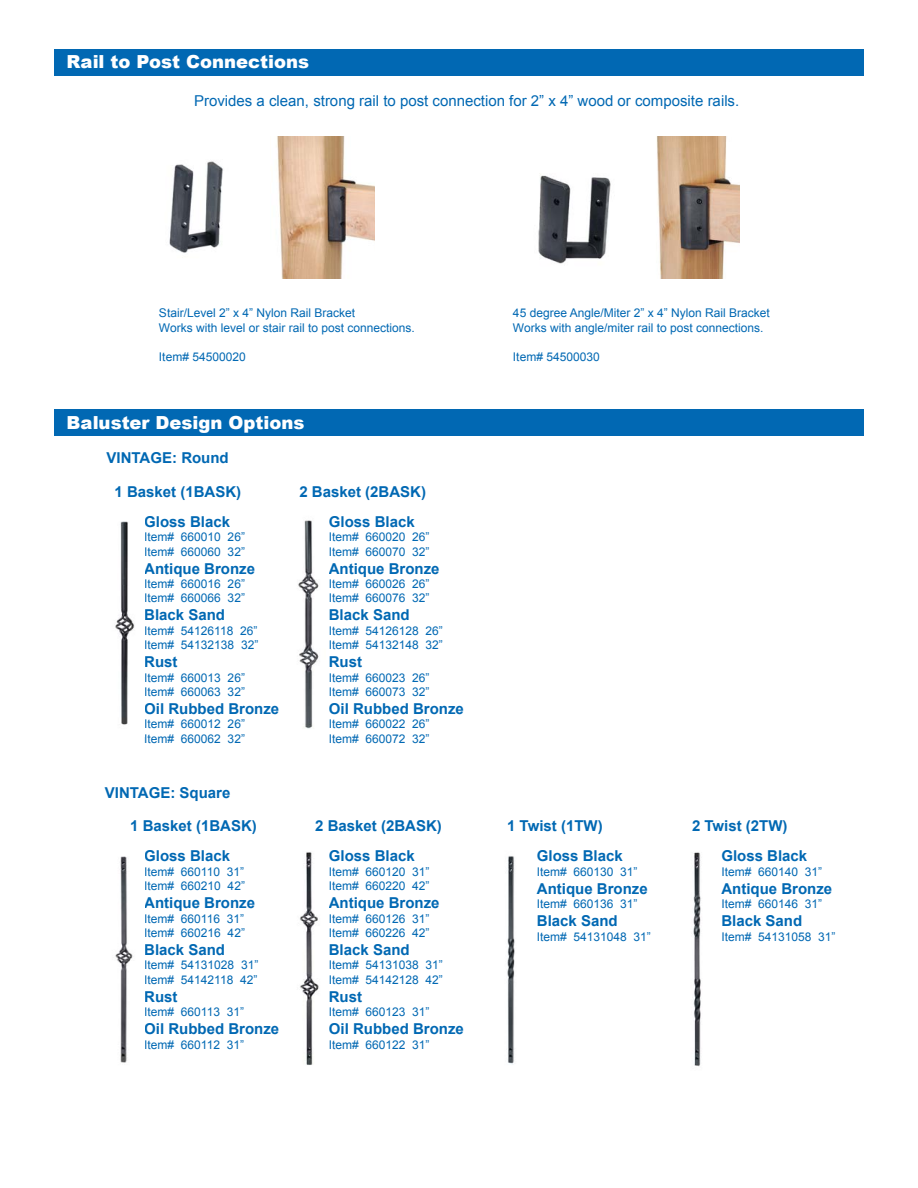
<style>
.page{position:relative;width:918px;height:1188px;background:#fff}
.page>*{position:absolute;margin:0;border:0;box-sizing:border-box;transform-origin:0 0}
.t1{font:900 18px "Arial";color:#fff}
.t2{font:700 15px "Arial";color:#0168b3}
.t3{font:15px "Arial";color:#0168b3}
.t4{font:12px "Arial";color:#0168b3}
</style>
<div class="page">
<img style="left:693px;top:852px;width:8px;height:215px">
<div style="left:54px;top:49px;width:810px;height:27px;background:#0168b3"></div>
<div style="left:54px;top:409px;width:810px;height:27px;background:#0168b3"></div>
<img style="left:169px;top:161px;width:54px;height:92px">
<img style="left:538px;top:174px;width:73px;height:90px">
<img style="left:656px;top:136px;width:84px;height:143px">
<img style="left:277px;top:136px;width:97px;height:143px">
<img style="left:115px;top:856px;width:18px;height:207px">
<img style="left:507px;top:856px;width:8px;height:209px">
<img style="left:298px;top:520px;width:21px;height:209px">
<img style="left:300px;top:852px;width:19px;height:213px">
<img style="left:115px;top:521px;width:20px;height:204px">
<p class="t1" style="left:67px;top:49px;width:244px">Rail to Post Connections</p>
<p class="t3" style="left:194px;top:91px;width:547px">Provides a clean, strong rail to post connection for 2” x 4” wood or composite rails.</p>
<p class="t4" style="left:159px;top:305px;width:198px">Stair/Level 2” x 4” Nylon Rail Bracket</p>
<p class="t4" style="left:159px;top:320px;width:257px">Works with level or stair rail to post connections.</p>
<p class="t4" style="left:159px;top:349px;width:88px">Item# 54500020</p>
<p class="t1" style="left:67px;top:410px;width:239px">Baluster Design Options</p>
<p class="t2" style="left:107px;top:448px;width:124px">VINTAGE: Round</p>
<p class="t2" style="left:115px;top:482px;width:128px">1 Basket (1BASK)</p>
<p class="t2" style="left:144px;top:512px;width:87px">Gloss Black</p>
<p class="t4" style="left:144px;top:529px;width:102px">Item# 660010 26”</p>
<p class="t4" style="left:144px;top:544px;width:102px">Item# 660060 32”</p>
<p class="t2" style="left:144px;top:558px;width:112px">Antique Bronze</p>
<p class="t4" style="left:144px;top:576px;width:102px">Item# 660016 26”</p>
<p class="t4" style="left:144px;top:590px;width:102px">Item# 660066 32”</p>
<p class="t2" style="left:144px;top:605px;width:82px">Black Sand</p>
<p class="t4" style="left:144px;top:623px;width:115px">Item# 54126118 26”</p>
<p class="t4" style="left:144px;top:637px;width:116px">Item# 54132138 32”</p>
<p class="t2" style="left:144px;top:652px;width:35px">Rust</p>
<p class="t4" style="left:144px;top:670px;width:102px">Item# 660013 26”</p>
<p class="t4" style="left:144px;top:684px;width:102px">Item# 660063 32”</p>
<p class="t2" style="left:144px;top:699px;width:137px">Oil Rubbed Bronze</p>
<p class="t4" style="left:144px;top:716px;width:102px">Item# 660012 26”</p>
<p class="t4" style="left:144px;top:731px;width:102px">Item# 660062 32”</p>
<p class="t2" style="left:105px;top:782px;width:127px">VINTAGE: Square</p>
<p class="t2" style="left:299px;top:482px;width:128px">2 Basket (2BASK)</p>
<p class="t2" style="left:329px;top:512px;width:87px">Gloss Black</p>
<p class="t4" style="left:329px;top:529px;width:102px">Item# 660020 26”</p>
<p class="t4" style="left:329px;top:544px;width:102px">Item# 660070 32”</p>
<p class="t2" style="left:329px;top:558px;width:112px">Antique Bronze</p>
<p class="t4" style="left:329px;top:576px;width:102px">Item# 660026 26”</p>
<p class="t4" style="left:329px;top:590px;width:102px">Item# 660076 32”</p>
<p class="t2" style="left:329px;top:605px;width:82px">Black Sand</p>
<p class="t4" style="left:329px;top:623px;width:116px">Item# 54126128 26”</p>
<p class="t4" style="left:329px;top:637px;width:116px">Item# 54132148 32”</p>
<p class="t2" style="left:329px;top:652px;width:35px">Rust</p>
<p class="t4" style="left:329px;top:670px;width:102px">Item# 660023 26”</p>
<p class="t4" style="left:329px;top:684px;width:102px">Item# 660073 32”</p>
<p class="t2" style="left:329px;top:699px;width:137px">Oil Rubbed Bronze</p>
<p class="t4" style="left:329px;top:716px;width:102px">Item# 660022 26”</p>
<p class="t4" style="left:329px;top:731px;width:102px">Item# 660072 32”</p>
<p class="t4" style="left:513px;top:305px;width:258px">45 degree Angle/Miter 2” x 4” Nylon Rail Bracket</p>
<p class="t4" style="left:513px;top:320px;width:252px">Works with angle/miter rail to post connections.</p>
<p class="t4" style="left:513px;top:349px;width:88px">Item# 54500030</p>
<p class="t2" style="left:130px;top:816px;width:128px">1 Basket (1BASK)</p>
<p class="t2" style="left:507px;top:816px;width:97px">1 Twist (1TW)</p>
<p class="t2" style="left:315px;top:816px;width:128px">2 Basket (2BASK)</p>
<p class="t2" style="left:692px;top:816px;width:97px">2 Twist (2TW)</p>
<p class="t2" style="left:144px;top:846px;width:87px">Gloss Black</p>
<p class="t4" style="left:144px;top:864px;width:101px">Item# 660110 31”</p>
<p class="t4" style="left:144px;top:878px;width:102px">Item# 660210 42”</p>
<p class="t2" style="left:144px;top:893px;width:112px">Antique Bronze</p>
<p class="t4" style="left:144px;top:911px;width:101px">Item# 660116 31”</p>
<p class="t4" style="left:144px;top:925px;width:102px">Item# 660216 42”</p>
<p class="t2" style="left:144px;top:940px;width:82px">Black Sand</p>
<p class="t4" style="left:144px;top:957px;width:116px">Item# 54131028 31”</p>
<p class="t4" style="left:144px;top:972px;width:115px">Item# 54142118 42”</p>
<p class="t2" style="left:144px;top:987px;width:35px">Rust</p>
<p class="t4" style="left:144px;top:1004px;width:101px">Item# 660113 31”</p>
<p class="t2" style="left:144px;top:1019px;width:137px">Oil Rubbed Bronze</p>
<p class="t4" style="left:144px;top:1037px;width:101px">Item# 660112 31”</p>
<p class="t2" style="left:329px;top:846px;width:87px">Gloss Black</p>
<p class="t4" style="left:329px;top:864px;width:102px">Item# 660120 31”</p>
<p class="t4" style="left:329px;top:878px;width:102px">Item# 660220 42”</p>
<p class="t2" style="left:329px;top:893px;width:112px">Antique Bronze</p>
<p class="t4" style="left:329px;top:911px;width:102px">Item# 660126 31”</p>
<p class="t4" style="left:329px;top:925px;width:102px">Item# 660226 42”</p>
<p class="t2" style="left:329px;top:940px;width:82px">Black Sand</p>
<p class="t4" style="left:329px;top:957px;width:116px">Item# 54131038 31”</p>
<p class="t4" style="left:329px;top:972px;width:116px">Item# 54142128 42”</p>
<p class="t2" style="left:329px;top:987px;width:35px">Rust</p>
<p class="t4" style="left:329px;top:1004px;width:102px">Item# 660123 31”</p>
<p class="t2" style="left:329px;top:1019px;width:137px">Oil Rubbed Bronze</p>
<p class="t4" style="left:329px;top:1037px;width:102px">Item# 660122 31”</p>
<p class="t2" style="left:537px;top:846px;width:87px">Gloss Black</p>
<p class="t4" style="left:537px;top:864px;width:102px">Item# 660130 31”</p>
<p class="t2" style="left:537px;top:879px;width:112px">Antique Bronze</p>
<p class="t4" style="left:537px;top:896px;width:102px">Item# 660136 31”</p>
<p class="t2" style="left:537px;top:911px;width:82px">Black Sand</p>
<p class="t4" style="left:537px;top:929px;width:116px">Item# 54131048 31”</p>
<p class="t2" style="left:721px;top:846px;width:87px">Gloss Black</p>
<p class="t4" style="left:721px;top:864px;width:102px">Item# 660140 31”</p>
<p class="t2" style="left:721px;top:879px;width:112px">Antique Bronze</p>
<p class="t4" style="left:721px;top:896px;width:102px">Item# 660146 31”</p>
<p class="t2" style="left:721px;top:911px;width:82px">Black Sand</p>
<p class="t4" style="left:721px;top:929px;width:116px">Item# 54131058 31”</p>
</div>
